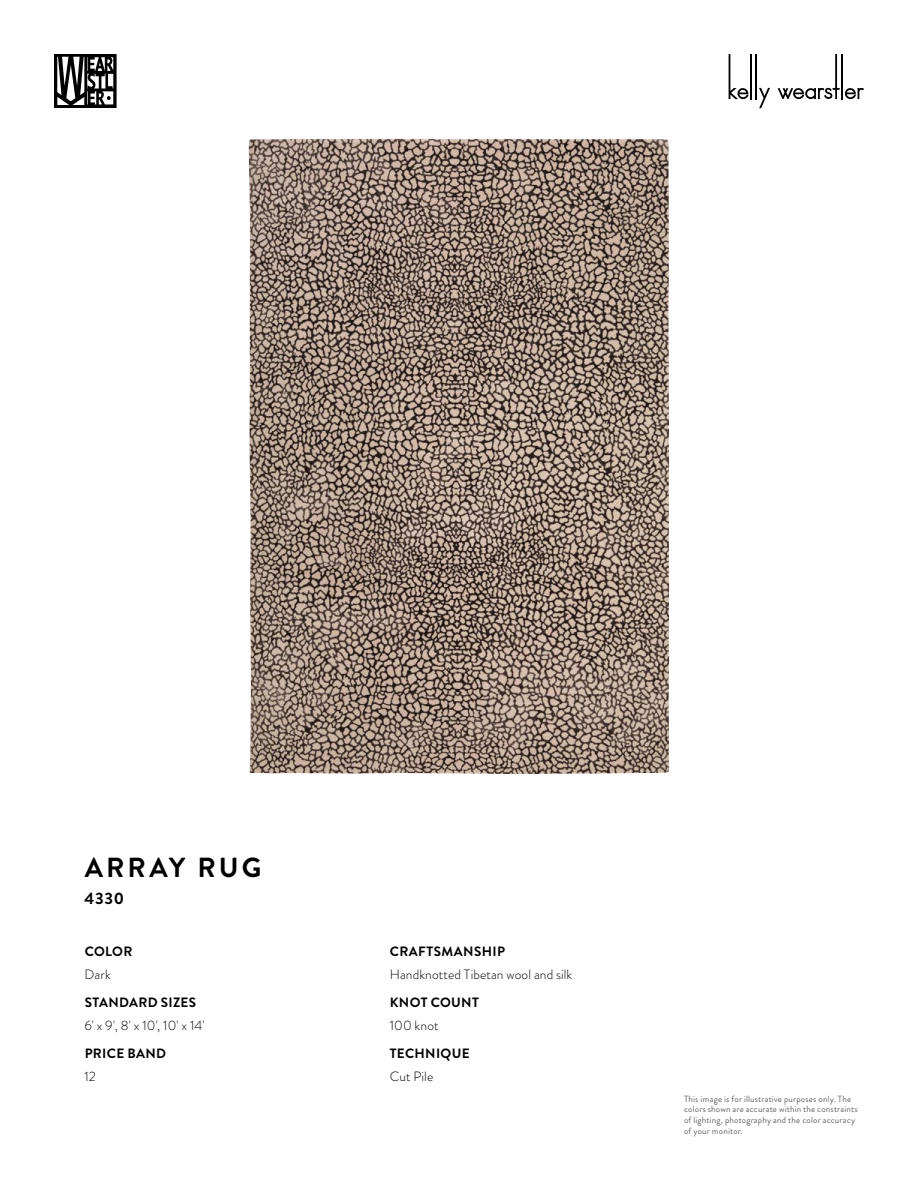
<style>
.page{position:relative;width:918px;height:1188px;background:#fff}
.page>*{position:absolute;margin:0;border:0;box-sizing:border-box;transform-origin:0 0}
.t1{font:700 27.6px "Brandon Grotesque";letter-spacing:.11em;color:#000}
.t2{font:700 16.5px "Brandon Grotesque";color:#000}
.t3{font:300 13.5px "Brandon Grotesque";letter-spacing:.005em;color:#000}
.t4{font:700 13.5px "Brandon Grotesque";letter-spacing:.025em;color:#000}
.t5{font:9px/10.8px "Brandon Grotesque";letter-spacing:.02em;color:#636466}
</style>
<div class="page">
<svg style="left:54px;top:54px;width:63px;height:54px"></svg>
<hr style="left:750px;top:54px;width:2px;height:45px;background:#000">
<hr style="left:755px;top:54px;width:2px;height:45px;background:#000">
<svg style="left:759px;top:88px;width:11px;height:20px"></svg>
<svg style="left:778px;top:54px;width:86px;height:45px"></svg>
<svg style="left:729px;top:54px;width:20px;height:45px"></svg>
<img style="left:249px;top:139px;width:420px;height:635px">
<h1 class="t1" style="left:85px;top:849px;width:178px">ARRAY RUG</h1>
<h2 class="t2" style="left:85px;top:887px;width:41px">4330</h2>
<h3 class="t4" style="left:85px;top:942px;width:49px">COLOR</h3>
<h3 class="t3" style="left:85px;top:965px;width:28px">Dark</h3>
<h3 class="t4" style="left:85px;top:993px;width:113px">STANDARD SIZES</h3>
<h3 class="t3" style="left:85px;top:1016px;width:122px">6' x 9', 8' x 10', 10' x 14'</h3>
<h3 class="t4" style="left:85px;top:1044px;width:83px">PRICE BAND</h3>
<h3 class="t3" style="left:85px;top:1068px;width:13px">12</h3>
<h3 class="t4" style="left:390px;top:941px;width:117px">CRAFTSMANSHIP</h3>
<h3 class="t3" style="left:390px;top:965px;width:184px">Handknotted Tibetan wool and silk</h3>
<h3 class="t4" style="left:390px;top:993px;width:90px">KNOT COUNT</h3>
<h3 class="t3" style="left:390px;top:1016px;width:50px">100 knot</h3>
<h3 class="t4" style="left:390px;top:1044px;width:81px">TECHNIQUE</h3>
<h3 class="t3" style="left:390px;top:1067px;width:45px">Cut Pile</h3>
<p class="t5" style="left:684px;top:1093px;width:175px">This image is for illustrative purposes only. The colors shown are accurate within the constraints of lighting, photography and the color accuracy of your monitor.</p>
</div>
